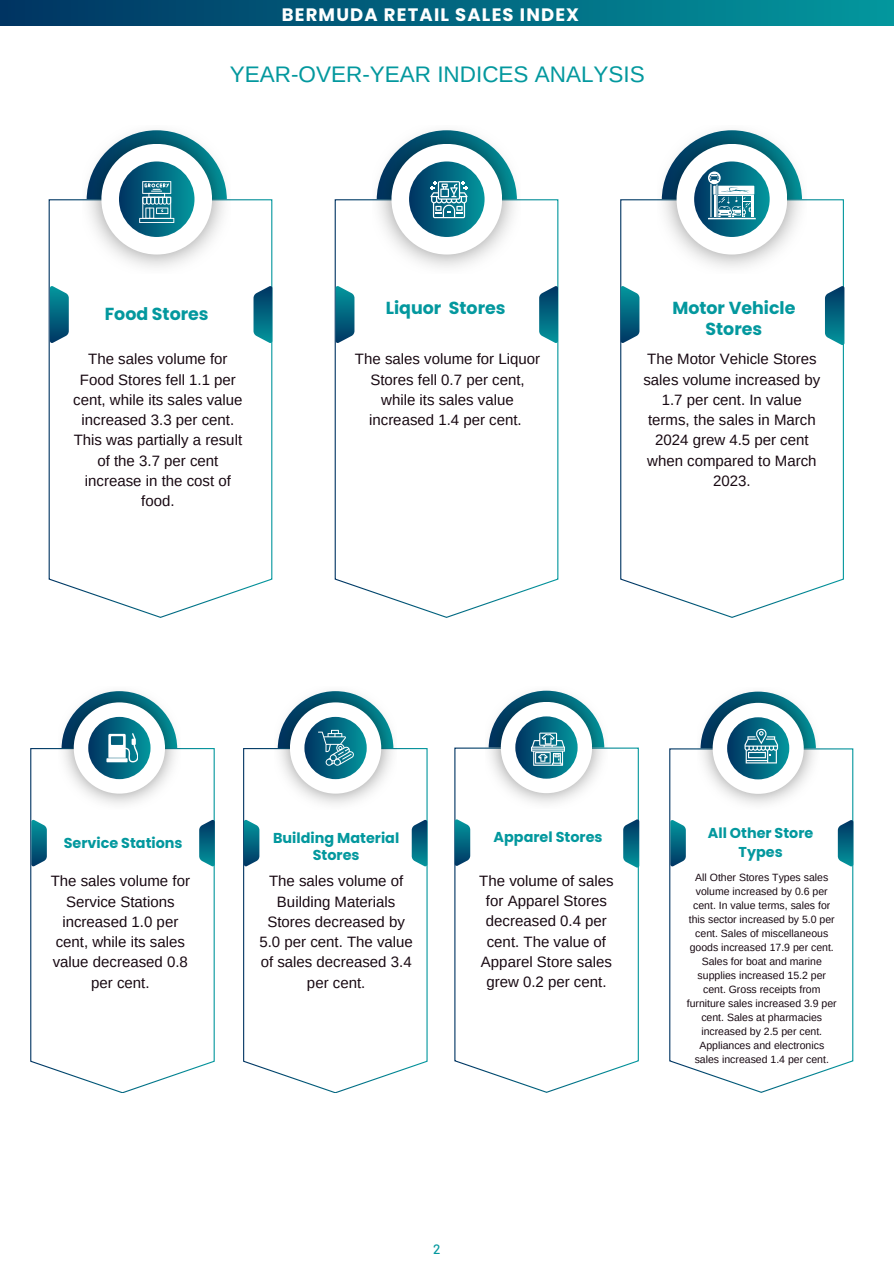
<style>
.page{position:relative;width:894px;height:1264px;background:#fff}
.page>*{position:absolute;margin:0;border:0;box-sizing:border-box;transform-origin:0 0}
.t1{font:22.5px "Arimo";color:#03989e}
.t2{font:700 18px "Poppins";letter-spacing:.065em;color:#fff}
.t3{font:700 17.4px/20.7px "Poppins";color:#03989e;text-align:center}
.t4{font:15px/20.2px "Arimo";color:#180912;text-align:center}
.t5{font:700 14.4px/17.1px "Poppins";color:#03989e;text-align:center}
.t6{font:700 14.25px/19.6px "Poppins";color:#03989e;text-align:center}
.t7{font:500 13.5px "Barlow";color:#03989e}
.t8{font:10.5px/14px "Arimo";color:#180912;text-align:center}
</style>
<div class="page">
<svg style="left:669px;top:748px;width:184px;height:344px"></svg>
<img style="left:697px;top:691px;width:122px;height:118px">
<div style="left:712px;top:702px;width:91px;height:91px;background:#fff;border-radius:50%"></div>
<svg style="left:670px;top:820px;width:15px;height:46px"></svg>
<svg style="left:837px;top:820px;width:16px;height:46px"></svg>
<svg style="left:49px;top:199px;width:223px;height:419px"></svg>
<img style="left:83px;top:130px;width:148px;height:143px">
<svg style="left:334px;top:199px;width:224px;height:419px"></svg>
<svg style="left:620px;top:199px;width:223px;height:419px"></svg>
<img style="left:372px;top:130px;width:149px;height:143px">
<img style="left:657px;top:130px;width:148px;height:143px">
<div style="left:101px;top:144px;width:111px;height:110px;background:#fff;border-radius:50%"></div>
<div style="left:391px;top:144px;width:111px;height:110px;background:#fff;border-radius:50%"></div>
<div style="left:676px;top:144px;width:111px;height:110px;background:#fff;border-radius:50%"></div>
<svg style="left:50px;top:286px;width:19px;height:57px"></svg>
<svg style="left:335px;top:286px;width:19px;height:57px"></svg>
<svg style="left:253px;top:286px;width:19px;height:57px"></svg>
<svg style="left:539px;top:286px;width:19px;height:57px"></svg>
<svg style="left:620px;top:286px;width:19px;height:57px"></svg>
<svg style="left:824px;top:286px;width:20px;height:59px"></svg>
<svg style="left:407px;top:160px;width:79px;height:79px"></svg>
<svg style="left:692px;top:160px;width:79px;height:79px"></svg>
<svg style="left:243px;top:748px;width:184px;height:344px"></svg>
<img style="left:274px;top:691px;width:122px;height:118px">
<div style="left:290px;top:702px;width:91px;height:91px;background:#fff;border-radius:50%"></div>
<svg style="left:244px;top:819px;width:15px;height:47px"></svg>
<svg style="left:411px;top:819px;width:16px;height:47px"></svg>
<svg style="left:303px;top:715px;width:65px;height:65px"></svg>
<svg style="left:30px;top:748px;width:184px;height:344px"></svg>
<img style="left:58px;top:691px;width:122px;height:118px">
<div style="left:74px;top:702px;width:91px;height:91px;background:#fff;border-radius:50%"></div>
<svg style="left:31px;top:819px;width:16px;height:47px"></svg>
<svg style="left:199px;top:819px;width:16px;height:47px"></svg>
<svg style="left:87px;top:715px;width:65px;height:65px"></svg>
<svg style="left:454px;top:747px;width:184px;height:345px"></svg>
<img style="left:485px;top:690px;width:122px;height:118px">
<div style="left:500px;top:702px;width:92px;height:91px;background:#fff;border-radius:50%"></div>
<svg style="left:454px;top:819px;width:16px;height:46px"></svg>
<svg style="left:623px;top:819px;width:16px;height:48px"></svg>
<svg style="left:513px;top:715px;width:66px;height:65px"></svg>
<svg style="left:117px;top:160px;width:79px;height:79px"></svg>
<svg style="left:725px;top:715px;width:65px;height:65px"></svg>
<div style="left:0;top:0;width:893px;height:26px;background:linear-gradient(to right,#003462,#03979e)"></div>
<h5 class="t2" style="left:282px;top:2px;width:299px">BERMUDA RETAIL SALES INDEX</h5>
<p class="t1" style="left:230px;top:61px;width:416px">YEAR-OVER-YEAR INDICES ANALYSIS</p>
<p class="t3" style="left:105px;top:303px;width:105px">Food Stores</p>
<p class="t3" style="left:386px;top:297px;width:121px">Liquor Stores</p>
<h3 class="t4" style="left:355px;top:349px;width:187px">The sales volume for Liquor<br>Stores fell 0.7 per cent, while its sales value increased 1.4 per cent.</h3>
<h5 class="t4" style="left:643px;top:349px;width:178px">The Motor Vehicle Stores sales volume increased by<br>1.7 per cent. In value terms, the sales in March<br>2024 grew 4.5 per cent when compared to March<br>2023.</h5>
<p class="t3" style="left:672px;top:297px;width:124px">Motor Vehicle<br>Stores</p>
<p class="t4" style="left:73px;top:349px;width:171px">The sales volume for<br>Food Stores fell 1.1 per cent, while its sales value increased 3.3 per cent.<br>This was partially a result of the 3.7 per cent increase in the cost of food.</p>
<h3 class="t5" style="left:273px;top:829px;width:127px">Building Material<br>Stores</h3>
<h5 class="t4" style="left:259px;top:871px;width:155px">The sales volume of<br>Building Materials<br>Stores decreased by<br>5.0 per cent. The value of sales decreased 3.4 per cent.</h5>
<h5 class="t5" style="left:493px;top:828px;width:110px">Apparel Stores</h5>
<p class="t5" style="left:64px;top:834px;width:120px">Service Stations</p>
<p class="t4" style="left:51px;top:871px;width:141px">The sales volume for<br>Service Stations increased 1.0 per cent, while its sales value decreased 0.8 per cent.</p>
<h3 class="t4" style="left:479px;top:870px;width:136px">The volume of sales for Apparel Stores decreased 0.4 per cent. The value of<br>Apparel Store sales grew 0.2 per cent.</h3>
<h4 class="t7" style="left:433px;top:1240px;width:9px">2</h4>
<h2 class="t6" style="left:707px;top:823px;width:107px">All Other Store<br>Types</h2>
<h1 class="t8" style="left:686px;top:870px;width:151px">All Other Stores Types sales volume increased by 0.6 per cent. In value terms, sales for this sector increased by 5.0 per cent. Sales of miscellaneous goods increased 17.9 per cent.<br>Sales for boat and marine supplies increased 15.2 per cent. Gross receipts from furniture sales increased 3.9 per cent. Sales at pharmacies increased by 2.5 per cent.<br>Appliances and electronics sales increased 1.4 per cent.</h1>
</div>
